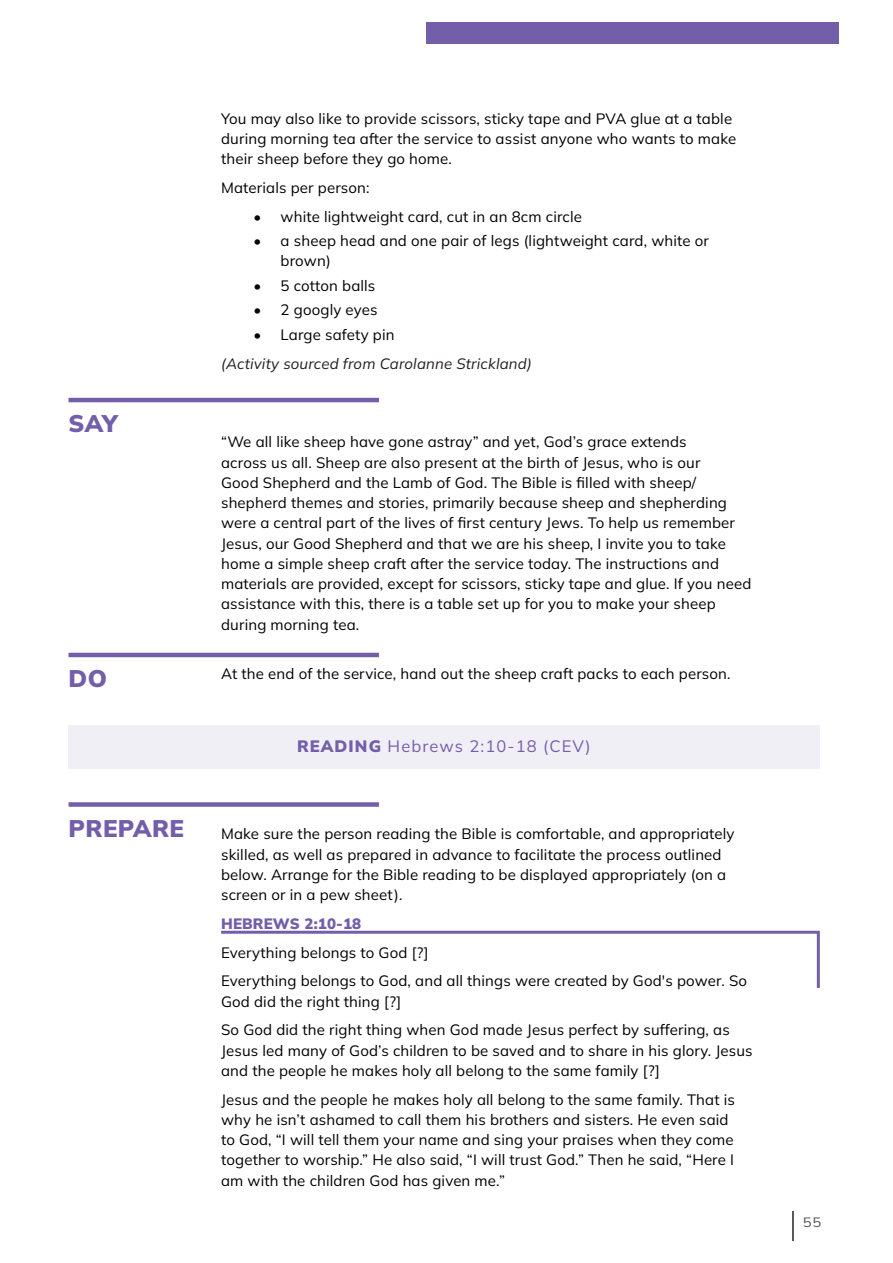
<style>
.page{position:relative;width:893px;height:1263px;background:#fff}
.page>*{position:absolute;margin:0;border:0;box-sizing:border-box;transform-origin:0 0}
.Heading_3{font:900 24px "Mulish";letter-spacing:.02em;color:#735fa9}
.Subtitle{font:16.5px "Mulish";letter-spacing:.07em;color:#735fa9}
.t1{font:15px/20.2px "Mulish";letter-spacing:.01em;color:#000}
.t2{font:italic 15px "Mulish";letter-spacing:.01em;color:#231f20}
.t3{font:900 15px "Mulish";letter-spacing:.01em;color:#735fa9}
.t4{font:13.5px "Mulish";color:#57585a;scale:1.1 1}
.s1{font-weight:900}
</style>
<div class="page">
<hr style="left:792px;top:1212px;width:2px;height:51px;background:#57585a">
<div style="left:427px;top:22px;width:412px;height:22px;background:#735fa9"></div>
<div style="left:68px;top:725px;width:752px;height:43px;background:#f1eff6"></div>
<hr style="left:69px;top:398px;width:310px;height:4px;background:#735fa9">
<hr style="left:69px;top:653px;width:310px;height:4px;background:#735fa9">
<div style="left:69px;top:802px;width:310px;height:5px;background:#735fa9"></div>
<svg style="left:221px;top:930px;width:599px;height:58px"></svg>
<p class="Heading_3" style="left:69px;top:407px;width:51px">SAY</p>
<p class="Heading_3" style="left:69px;top:662px;width:40px">DO</p>
<p class="Heading_3" style="left:69px;top:812px;width:117px">PREPARE</p>
<p class="t1" style="left:221px;top:108px;width:517px">You may also like to provide scissors, sticky tape and PVA glue at a table during morning tea after the service to assist anyone who wants to make their sheep before they go home.</p>
<p class="t1" style="left:221px;top:177px;width:150px">Materials per person:</p>
<p class="t1" style="left:254px;top:206px;width:330px">• white lightweight card, cut in an 8cm circle</p>
<p class="t1" style="left:281px;top:230px;width:430px;text-indent:-27px">• a sheep head and one pair of legs (lightweight card, white or brown)</p>
<p class="t1" style="left:254px;top:275px;width:123px">• 5 cotton balls</p>
<p class="t1" style="left:254px;top:299px;width:125px">• 2 googly eyes</p>
<p class="t1" style="left:254px;top:324px;width:142px">• Large safety pin</p>
<p class="t2" style="left:221px;top:353px;width:312px">(Activity sourced from Carolanne Strickland)</p>
<p class="t1" style="left:221px;top:431px;width:532px">“We all like sheep have gone astray” and yet, God’s grace extends<br>across us all. Sheep are also present at the birth of Jesus, who is our<br>Good Shepherd and the Lamb of God. The Bible is filled with sheep/ shepherd themes and stories, primarily because sheep and shepherding were a central part of the lives of first century Jews. To help us remember Jesus, our Good Shepherd and that we are his sheep, I invite you to take home a simple sheep craft after the service today. The instructions and materials are provided, except for scissors, sticky tape and glue. If you need assistance with this, there is a table set up for you to make your sheep during morning tea.</p>
<p class="t1" style="left:221px;top:663px;width:511px">At the end of the service, hand out the sheep craft packs to each person.</p>
<p class="Subtitle" style="left:297px;top:735px;width:295px"><span class="s1">READING</span> Hebrews 2:10-18 (CEV)</p>
<p class="t1" style="left:221px;top:823px;width:515px">Make sure the person reading the Bible is comfortable, and appropriately skilled, as well as prepared in advance to facilitate the process outlined below. Arrange for the Bible reading to be displayed appropriately (on a screen or in a pew sheet).</p>
<p class="t3" style="left:221px;top:913px;width:142px">HEBREWS 2:10-18</p>
<p class="t1" style="left:221px;top:942px;width:209px">Everything belongs to God [?]</p>
<p class="t1" style="left:221px;top:970px;width:528px">Everything belongs to God, and all things were created by God's power. So<br>God did the right thing [?]</p>
<p class="t1" style="left:221px;top:1019px;width:533px">So God did the right thing when God made Jesus perfect by suffering, as<br>Jesus led many of God’s children to be saved and to share in his glory. Jesus and the people he makes holy all belong to the same family [?]</p>
<p class="t1" style="left:221px;top:1089px;width:515px">Jesus and the people he makes holy all belong to the same family. That is why he isn’t ashamed to call them his brothers and sisters. He even said to God, “I will tell them your name and sing your praises when they come together to worship.” He also said, “I will trust God.” Then he said, “Here I am with the children God has given me.”</p>
<p class="t4" style="left:803px;top:1213px;width:18px">55</p>
</div>
